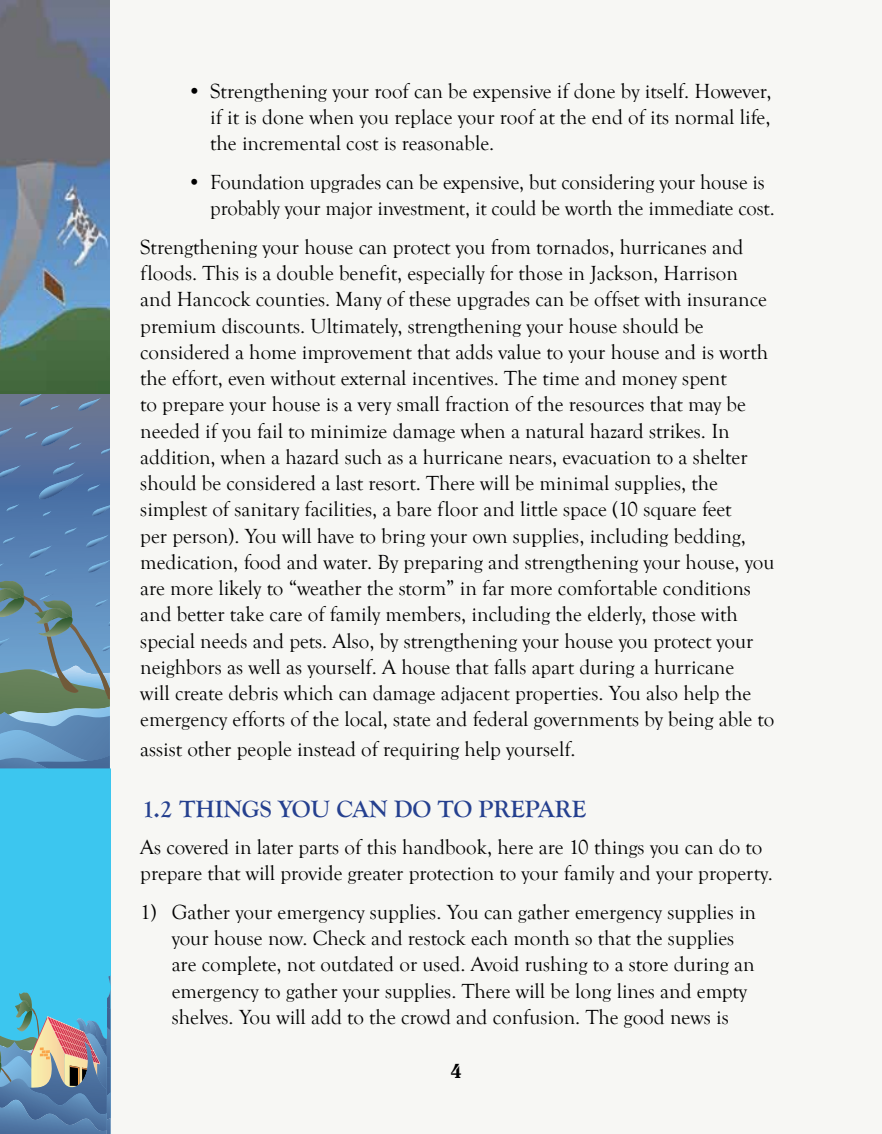
<style>
.page{position:relative;width:882px;height:1134px;background:#f7f7f4}
.page>*{position:absolute;margin:0;border:0;box-sizing:border-box;transform-origin:0 0}
.t1{font:700 24.5px "Goudy Old Style T";color:#25408f}
.t2{font:21px/26.2px "Goudy Old Style T";color:#000}
.t3{font:800 21px "Clearface";color:#000}
</style>
<div class="page">
<svg style="left:0;top:393px;width:110px;height:134px;background:#617596"></svg>
<svg style="left:19px;top:393px;width:24px;height:15px"></svg>
<svg style="left:77px;top:397px;width:25px;height:16px"></svg>
<svg style="left:50px;top:405px;width:10px;height:5px"></svg>
<svg style="left:0;top:426px;width:110px;height:92px;background:#5574a2"></svg>
<svg style="left:0;top:527px;width:110px;height:241px;background:#658eaa"></svg>
<img style="left:0;top:0;width:110px;height:393px">
<div style="left:0;top:768px;width:110px;height:96px;background:#3cc6ef"></div>
<svg style="left:0;top:864px;width:111px;height:270px;background:#55adcd"></svg>
<p class="t2" style="left:210px;top:78px;width:563px;text-align:justify;text-indent:-23px">• Strengthening your roof can be expensive if done by itself. However, if it is done when you replace your roof at the end of its normal life, the incremental cost is reasonable.</p>
<p class="t2" style="left:210px;top:169px;width:566px;text-indent:-23px">• Foundation upgrades can be expensive, but considering your house is probably your major investment, it could be worth the immediate cost.</p>
<p class="t2" style="left:140px;top:234px;width:636px">Strengthening your house can protect you from tornados, hurricanes and floods. This is a double benefit, especially for those in Jackson, Harrison and Hancock counties. Many of these upgrades can be offset with insurance premium discounts. Ultimately, strengthening your house should be considered a home improvement that adds value to your house and is worth the effort, even without external incentives. The time and money spent<br>to prepare your house is a very small fraction of the resources that may be needed if you fail to minimize damage when a natural hazard strikes. In addition, when a hazard such as a hurricane nears, evacuation to a shelter should be considered a last resort. There will be minimal supplies, the simplest of sanitary facilities, a bare floor and little space (10 square feet<br>per person). You will have to bring your own supplies, including bedding, medication, food and water. By preparing and strengthening your house, you are more likely to “weather the storm” in far more comfortable conditions and better take care of family members, including the elderly, those with special needs and pets. Also, by strengthening your house you protect your neighbors as well as yourself. A house that falls apart during a hurricane<br>will create debris which can damage adjacent properties. You also help the emergency efforts of the local, state and federal governments by being able to</p>
<p class="t2" style="left:140px;top:736px;width:437px">assist other people instead of requiring help yourself.</p>
<p class="t1" style="left:142px;top:796px;width:446px">1.2 THINGS YOU CAN DO TO PREPARE</p>
<p class="t2" style="left:140px;top:834px;width:634px">As covered in later parts of this handbook, here are 10 things you can do to prepare that will provide greater protection to your family and your property.</p>
<p class="t2" style="left:172px;top:899px;width:586px;text-indent:-32px">1) Gather your emergency supplies. You can gather emergency supplies in your house now. Check and restock each month so that the supplies are complete, not outdated or used. Avoid rushing to a store during an emergency to gather your supplies. There will be long lines and empty shelves. You will add to the crowd and confusion. The good news is</p>
<p class="t3" style="left:450px;top:1059px;width:13px">4</p>
</div>
